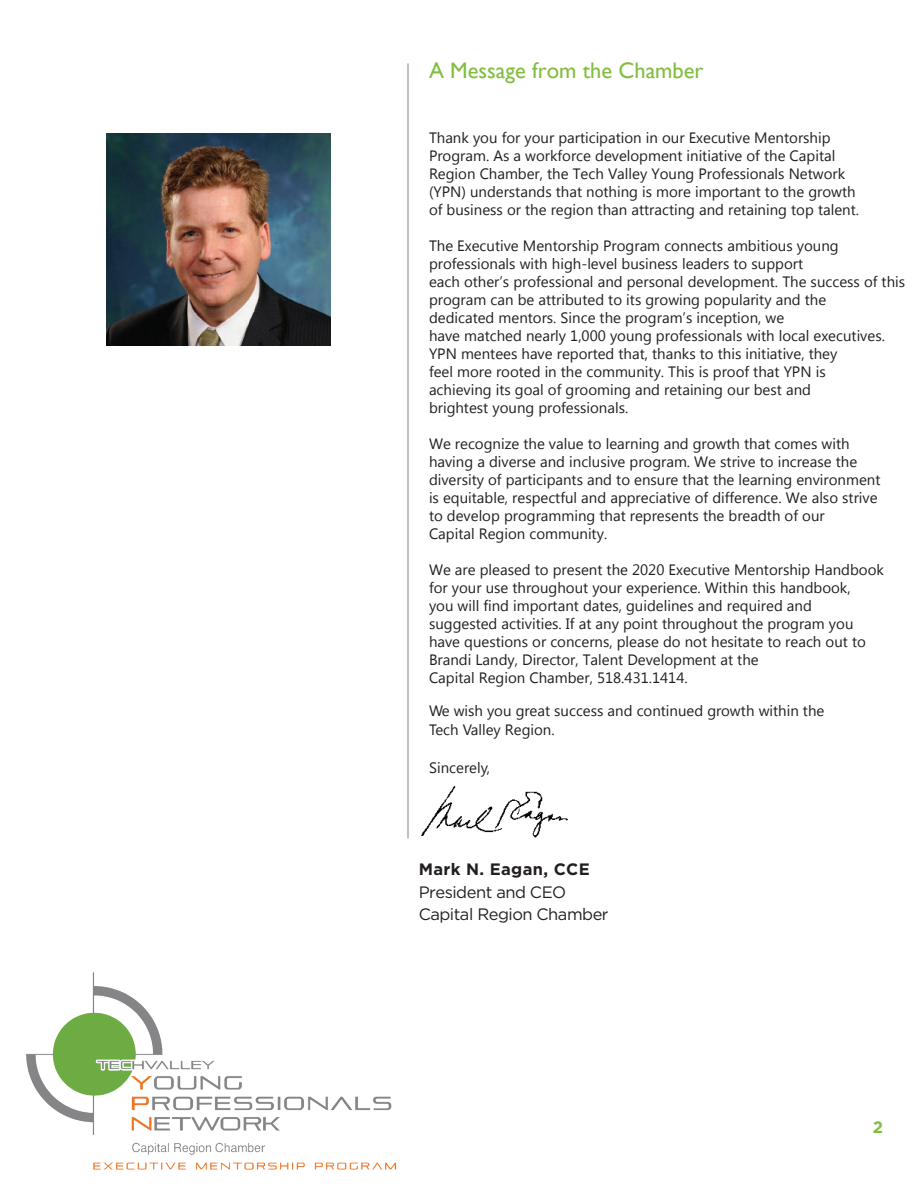
<style>
.page{position:relative;width:918px;height:1188px;background:#fff}
.page>*{position:absolute;margin:0;border:0;box-sizing:border-box;transform-origin:0 0}
.t1{font:22.5px "Gill Sans";color:#82be40}
.t2{font:16.5px "Gotham";letter-spacing:-.03em;color:#231f20}
.t3{font:700 16.5px "Gotham";letter-spacing:.02em;color:#231f20}
.t4{font:700 16.5px "Gotham";color:#82be40}
.t5{font:15px/18px "Segoe UI";color:#231f20}
</style>
<div class="page">
<hr style="left:408px;top:63px;width:1px;height:776px;background:#838386">
<img style="left:421px;top:785px;width:147px;height:53px">
<img style="left:107px;top:133px;width:224px;height:212px">
<img style="left:26px;top:972px;width:371px;height:198px">
<h1 class="t1" style="left:429px;top:58px;width:276px">A Message from the Chamber</h1>
<p class="t5" style="left:429px;top:128px;width:432px">Thank you for your participation in our Executive Mentorship Program. As a workforce development initiative of the Capital Region Chamber, the Tech Valley Young Professionals Network (YPN) understands that nothing is more important to the growth of business or the region than attracting and retaining top talent.</p>
<p class="t5" style="left:429px;top:236px;width:478px">The Executive Mentorship Program connects ambitious young professionals with high-level business leaders to support<br>each other’s professional and personal development. The success of this program can be attributed to its growing popularity and the<br>dedicated mentors. Since the program’s inception, we<br>have matched nearly 1,000 young professionals with local executives.<br>YPN mentees have reported that, thanks to this initiative, they<br>feel more rooted in the community. This is proof that YPN is<br>achieving its goal of grooming and retaining our best and<br>brightest young professionals.</p>
<p class="t5" style="left:429px;top:434px;width:453px">We recognize the value to learning and growth that comes with having a diverse and inclusive program. We strive to increase the diversity of participants and to ensure that the learning environment is equitable, respectful and appreciative of difference. We also strive to develop programming that represents the breadth of our<br>Capital Region community.</p>
<p class="t5" style="left:429px;top:560px;width:456px">We are pleased to present the 2020 Executive Mentorship Handbook for your use throughout your experience. Within this handbook,<br>you will find important dates, guidelines and required and suggested activities. If at any point throughout the program you have questions or concerns, please do not hesitate to reach out to Brandi Landy, Director, Talent Development at the<br>Capital Region Chamber, 518.431.1414.</p>
<p class="t5" style="left:429px;top:700px;width:397px;line-height:19.5px">We wish you great success and continued growth within the<br>Tech Valley Region.</p>
<p class="t5" style="left:429px;top:758px;width:63px">Sincerely,</p>
<p class="t3" style="left:419px;top:859px;width:173px">Mark N. Eagan, CCE</p>
<p class="t2" style="left:419px;top:882px;width:149px">President and CEO</p>
<p class="t2" style="left:419px;top:903px;width:191px">Capital Region Chamber</p>
<p class="t4" style="left:873px;top:1117px;width:12px">2</p>
</div>
